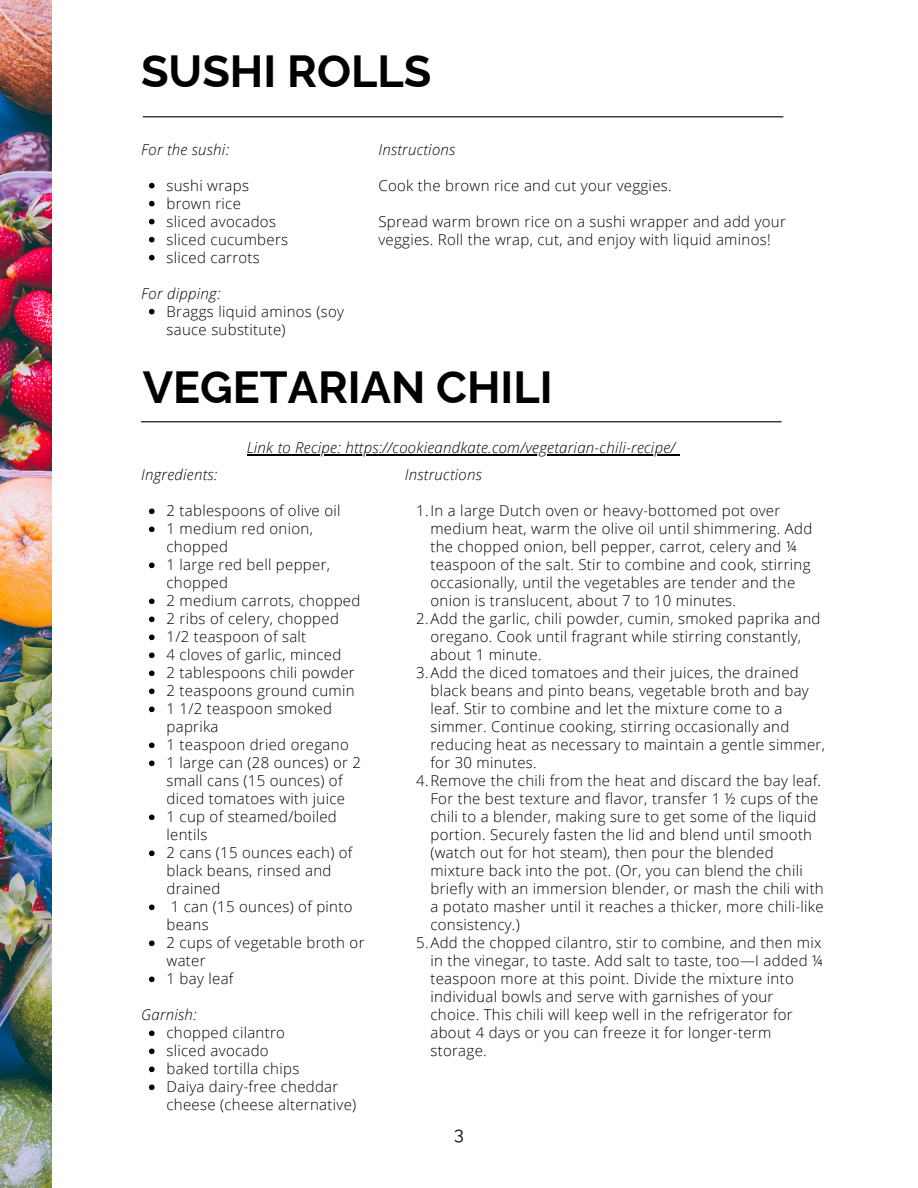
<style>
.page{position:relative;width:918px;height:1188px;background:#fff}
.page>*{position:absolute;margin:0;border:0;box-sizing:border-box;transform-origin:0 0}
.t1{font:700 45px "Raleway";color:#000}
.t2{font:18px "Raleway";color:#000}
.t3{font:300 15px/18px "Open Sans";letter-spacing:.02em;color:#000}
.t4{font:italic 300 15px "Open Sans";letter-spacing:.02em;color:#000}
</style>
<div class="page">
<img style="left:0;top:0;width:52px;height:1188px">
<hr style="left:143px;top:116px;width:640px;height:1px;background:#000">
<svg style="left:149px;top:183px;width:6px;height:5px"></svg>
<svg style="left:149px;top:201px;width:6px;height:5px"></svg>
<svg style="left:149px;top:219px;width:6px;height:5px"></svg>
<svg style="left:149px;top:237px;width:6px;height:5px"></svg>
<svg style="left:149px;top:255px;width:6px;height:5px"></svg>
<svg style="left:149px;top:309px;width:6px;height:5px"></svg>
<hr style="left:141px;top:421px;width:641px;height:1px;background:#000">
<svg style="left:149px;top:509px;width:6px;height:5px"></svg>
<svg style="left:149px;top:527px;width:6px;height:5px"></svg>
<svg style="left:149px;top:563px;width:6px;height:5px"></svg>
<svg style="left:149px;top:599px;width:6px;height:5px"></svg>
<svg style="left:149px;top:617px;width:6px;height:5px"></svg>
<svg style="left:149px;top:635px;width:6px;height:5px"></svg>
<svg style="left:149px;top:653px;width:6px;height:5px"></svg>
<svg style="left:149px;top:671px;width:6px;height:5px"></svg>
<svg style="left:149px;top:689px;width:6px;height:5px"></svg>
<svg style="left:149px;top:707px;width:6px;height:5px"></svg>
<svg style="left:149px;top:743px;width:6px;height:5px"></svg>
<svg style="left:149px;top:761px;width:6px;height:5px"></svg>
<svg style="left:149px;top:815px;width:6px;height:5px"></svg>
<svg style="left:149px;top:851px;width:6px;height:5px"></svg>
<svg style="left:149px;top:905px;width:6px;height:5px"></svg>
<svg style="left:149px;top:941px;width:6px;height:5px"></svg>
<svg style="left:149px;top:977px;width:6px;height:5px"></svg>
<svg style="left:149px;top:1031px;width:6px;height:5px"></svg>
<svg style="left:149px;top:1049px;width:6px;height:5px"></svg>
<svg style="left:149px;top:1067px;width:6px;height:5px"></svg>
<svg style="left:149px;top:1085px;width:6px;height:5px"></svg>
<hr style="left:247px;top:454px;width:429px;height:1px;background:#000">
<p class="t1" style="left:141px;top:45px;width:292px">SUSHI ROLLS</p>
<p class="t4" style="left:141px;top:139px;width:90px">For the sushi:</p>
<h1 class="t3" style="left:167px;top:176px;width:84px">sushi wraps</h1>
<p class="t3" style="left:167px;top:194px;width:76px">brown rice</p>
<p class="t3" style="left:167px;top:212px;width:111px">sliced avocados</p>
<p class="t3" style="left:167px;top:230px;width:123px">sliced cucumbers</p>
<p class="t3" style="left:167px;top:248px;width:95px">sliced carrots</p>
<p class="t4" style="left:141px;top:283px;width:81px">For dipping:</p>
<p class="t3" style="left:167px;top:302px;width:179px">Braggs liquid aminos (soy sauce substitute)</p>
<p class="t4" style="left:378px;top:139px;width:78px">Instructions</p>
<p class="t3" style="left:378px;top:176px;width:295px">Cook the brown rice and cut your veggies.</p>
<p class="t3" style="left:378px;top:212px;width:409px">Spread warm brown rice on a sushi wrapper and add your veggies. Roll the wrap, cut, and enjoy with liquid aminos!</p>
<p class="t1" style="left:143px;top:361px;width:411px">VEGETARIAN CHILI</p>
<p class="t4" style="left:247px;top:437px;width:430px">Link to Recipe: https://cookieandkate.com/vegetarian-chili-recipe/</p>
<p class="t4" style="left:141px;top:464px;width:78px">Ingredients:</p>
<p class="t3" style="left:167px;top:502px;width:175px">2 tablespoons of olive oil</p>
<h1 class="t3" style="left:167px;top:520px;width:148px">1 medium red onion, chopped</h1>
<p class="t3" style="left:167px;top:556px;width:165px">1 large red bell pepper, chopped</p>
<p class="t3" style="left:167px;top:592px;width:195px">2 medium carrots, chopped</p>
<p class="t3" style="left:167px;top:610px;width:174px">2 ribs of celery, chopped</p>
<p class="t3" style="left:167px;top:628px;width:141px">1/2 teaspoon of salt</p>
<p class="t3" style="left:167px;top:646px;width:176px">4 cloves of garlic, minced</p>
<p class="t3" style="left:167px;top:664px;width:190px">2 tablespoons chili powder</p>
<p class="t3" style="left:167px;top:682px;width:190px">2 teaspoons ground cumin</p>
<p class="t3" style="left:167px;top:700px;width:167px">1 1/2 teaspoon smoked paprika</p>
<p class="t3" style="left:167px;top:736px;width:184px">1 teaspoon dried oregano</p>
<p class="t3" style="left:167px;top:754px;width:196px">1 large can (28 ounces) or 2 small cans (15 ounces) of diced tomatoes with juice</p>
<p class="t3" style="left:167px;top:808px;width:172px">1 cup of steamed/boiled lentils</p>
<p class="t3" style="left:167px;top:844px;width:187px">2 cans (15 ounces each) of black beans, rinsed and drained</p>
<p class="t3" style="left:167px;top:898px;width:187px">1 can (15 ounces) of pinto beans</p>
<p class="t3" style="left:167px;top:934px;width:200px">2 cups of vegetable broth or water</p>
<p class="t3" style="left:167px;top:970px;width:68px">1 bay leaf</p>
<p class="t4" style="left:141px;top:1004px;width:57px">Garnish:</p>
<p class="t3" style="left:167px;top:1024px;width:120px">chopped cilantro</p>
<p class="t3" style="left:167px;top:1042px;width:104px">sliced avocado</p>
<p class="t3" style="left:167px;top:1060px;width:134px">baked tortilla chips</p>
<p class="t3" style="left:167px;top:1078px;width:191px">Daiya dairy-free cheddar cheese (cheese alternative)</p>
<p class="t4" style="left:405px;top:464px;width:78px">Instructions</p>
<p class="t3" style="left:430px;top:502px;width:383px;text-indent:-14px">1.In a large Dutch oven or heavy-bottomed pot over medium heat, warm the olive oil until shimmering. Add the chopped onion, bell pepper, carrot, celery and ¼ teaspoon of the salt. Stir to combine and cook, stirring occasionally, until the vegetables are tender and the onion is translucent, about 7 to 10 minutes.</p>
<p class="t3" style="left:430px;top:610px;width:391px;text-indent:-14px">2.Add the garlic, chili powder, cumin, smoked paprika and oregano. Cook until fragrant while stirring constantly, about 1 minute.</p>
<p class="t3" style="left:430px;top:664px;width:396px;text-indent:-14px">3.Add the diced tomatoes and their juices, the drained black beans and pinto beans, vegetable broth and bay leaf. Stir to combine and let the mixture come to a simmer. Continue cooking, stirring occasionally and reducing heat as necessary to maintain a gentle simmer, for 30 minutes.</p>
<p class="t3" style="left:430px;top:772px;width:395px;text-indent:-14px">4.Remove the chili from the heat and discard the bay leaf.<br>For the best texture and flavor, transfer 1 ½ cups of the chili to a blender, making sure to get some of the liquid portion. Securely fasten the lid and blend until smooth (watch out for hot steam), then pour the blended mixture back into the pot. (Or, you can blend the chili briefly with an immersion blender, or mash the chili with a potato masher until it reaches a thicker, more chili-like consistency.)</p>
<p class="t3" style="left:430px;top:934px;width:394px;text-indent:-14px">5.Add the chopped cilantro, stir to combine, and then mix in the vinegar, to taste. Add salt to taste, too—I added ¼ teaspoon more at this point. Divide the mixture into individual bowls and serve with garnishes of your choice. This chili will keep well in the refrigerator for about 4 days or you can freeze it for longer-term storage.</p>
<p class="t2" style="left:454px;top:1123px;width:11px">3</p>
</div>
